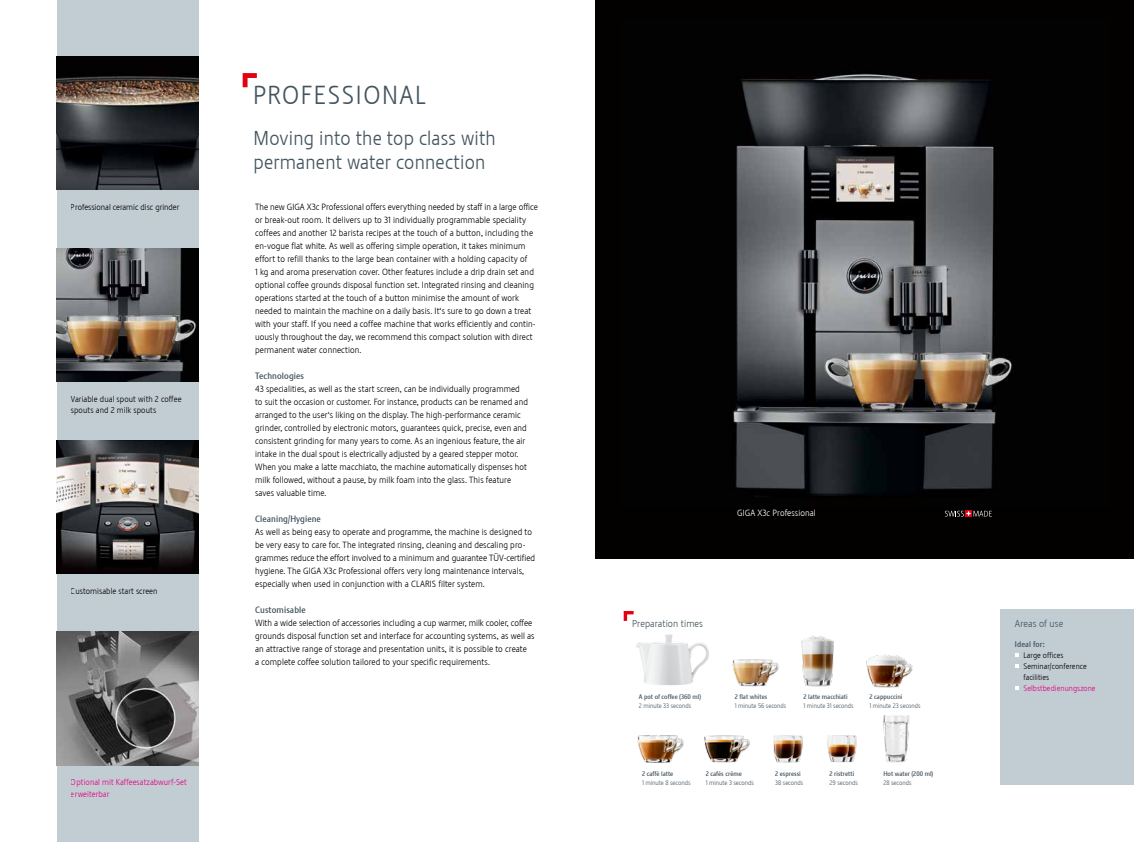
<style>
.page{position:relative;width:1134px;height:842px;background:#fff}
.page>*{position:absolute;margin:0;border:0;box-sizing:border-box;transform-origin:0 0}
.t1{font:26px "Stalemate LF Light";letter-spacing:.06em;color:#43545e}
.t2{font:20px/24px "Stalemate LF Light";letter-spacing:.01em;color:#43545e}
.t3{font:10px "Stalemate LF Light";letter-spacing:.01em;color:#43545e}
.t4{font:9px/13px "Stalemate LF Light";letter-spacing:.01em;color:#000}
.t5{font:9px "Stalemate LF";letter-spacing:.01em;color:#43545e}
.t6{font:9px "Stalemate LF Light";letter-spacing:.01em;color:#fff}
.t7{font:8.5px/11px "Stalemate LF Light";letter-spacing:.005em;color:#000}
.t8{font:8.5px/12px "Stalemate LF Light";letter-spacing:.01em;color:#e5007d}
.t9{font:8px/11px "Stalemate LF Light";letter-spacing:.01em;color:#000}
.t10{font:8px "Stalemate LF Light";letter-spacing:.01em;color:#e5007d}
.t11{font:8px "Stalemate LF";letter-spacing:.01em;color:#43545e}
.t12{font:6.5px "Stalemate LF Light";color:#43545e}
.t13{font:6.5px "Stalemate LF";color:#43545e}
</style>
<div class="page">
<div style="left:1001px;top:609px;width:133px;height:176px;background:#c2ccd3"></div>
<div style="left:595px;top:0;width:539px;height:558px;background:#030100"></div>
<img style="left:733px;top:74px;width:279px;height:422px">
<div style="left:965px;top:510px;width:7px;height:7px;background:#e3000f"></div>
<svg style="left:945px;top:511px;width:47px;height:5px"></svg>
<svg style="left:243px;top:73px;width:14px;height:14px"></svg>
<div style="left:57px;top:0;width:141px;height:842px;background:#c2ccd3"></div>
<img style="left:57px;top:57px;width:141px;height:133px">
<img style="left:57px;top:441px;width:141px;height:133px">
<img style="left:57px;top:248px;width:141px;height:134px">
<img style="left:57px;top:632px;width:141px;height:133px">
<img style="left:855px;top:735px;width:2px;height:20px">
<img style="left:827px;top:735px;width:28px;height:28px">
<img style="left:883px;top:715px;width:27px;height:47px">
<img style="left:795px;top:735px;width:7px;height:27px">
<img style="left:773px;top:735px;width:22px;height:27px">
<img style="left:742px;top:736px;width:8px;height:16px">
<img style="left:704px;top:735px;width:38px;height:27px">
<img style="left:675px;top:736px;width:8px;height:17px">
<img style="left:637px;top:736px;width:38px;height:27px">
<img style="left:827px;top:639px;width:7px;height:47px">
<img style="left:801px;top:635px;width:26px;height:52px">
<img style="left:770px;top:659px;width:8px;height:17px">
<img style="left:732px;top:659px;width:38px;height:27px">
<img style="left:907px;top:663px;width:6px;height:13px">
<img style="left:866px;top:655px;width:41px;height:32px">
<img style="left:636px;top:634px;width:73px;height:51px">
<svg style="left:624px;top:611px;width:10px;height:10px"></svg>
<p class="t7" style="left:71px;top:202px;width:110px">Professional ceramic disc grinder</p>
<p class="t7" style="left:71px;top:393px;width:112px">Variable dual spout with 2 coffee spouts and 2 milk spouts</p>
<p class="t7" style="left:71px;top:585px;width:88px">Customisable start screen</p>
<p class="t8" style="left:71px;top:776px;width:117px">Optional mit Kaffeesatzabwurf-Set erweiterbar</p>
<h1 class="t1" style="left:253px;top:79px;width:175px">PROFESSIONAL</h1>
<h2 class="t2" style="left:254px;top:125px;width:244px">Moving into the top class with permanent water connection</h2>
<p class="t4" style="left:255px;top:200px;width:284px">The new GIGA X3c Professional offers everything needed by staff in a large office or break-out room. It delivers up to 31 individually programmable speciality coffees and another 12 barista recipes at the touch of a button, including the en-vogue flat white. As well as offering simple operation, it takes minimum effort to refill thanks to the large bean container with a holding capacity of<br>1 kg and aroma preservation cover. Other features include a drip drain set and optional coffee grounds disposal function set. Integrated rinsing and cleaning operations started at the touch of a button minimise the amount of work needed to maintain the machine on a daily basis. It‘s sure to go down a treat with your staff. If you need a coffee machine that works efficiently and contin&shy;uously throughout the day, we recommend this compact solution with direct permanent water connection.</p>
<p class="t5" style="left:255px;top:371px;width:50px">Technologies</p>
<p class="t4" style="left:255px;top:382px;width:274px">43 specialities, as well as the start screen, can be individually programmed to suit the occasion or customer. For instance, products can be renamed and arranged to the user‘s liking on the display. The high-performance ceramic grinder, controlled by electronic motors, guarantees quick, precise, even and consistent grinding for many years to come. As an ingenious feature, the air intake in the dual spout is electrically adjusted by a geared stepper motor.<br>When you make a latte macchiato, the machine automatically dispenses hot milk followed, without a pause, by milk foam into the glass. This feature saves valuable time.</p>
<p class="t5" style="left:255px;top:514px;width:67px">Cleaning/Hygiene</p>
<p class="t4" style="left:255px;top:525px;width:281px">As well as being easy to operate and programme, the machine is designed to be very easy to care for. The integrated rinsing, cleaning and descaling pro&shy;grammes reduce the effort involved to a minimum and guarantee TÜV-certified hygiene. The GIGA X3c Professional offers very long maintenance intervals, especially when used in conjunction with a CLARIS filter system.</p>
<p class="t5" style="left:255px;top:605px;width:52px">Customisable</p>
<p class="t4" style="left:255px;top:616px;width:281px">With a wide selection of accessories including a cup warmer, milk cooler, coffee grounds disposal function set and interface for accounting systems, as well as an attractive range of storage and presentation units, it is possible to create<br>a complete coffee solution tailored to your specific requirements.</p>
<p class="t3" style="left:1015px;top:618px;width:50px">Areas of use</p>
<p class="t6" style="left:737px;top:507px;width:80px">GIGA X3c Professional</p>
<p class="t3" style="left:632px;top:618px;width:72px">Preparation times</p>
<p class="t11" style="left:1015px;top:639px;width:31px">Ideal for:</p>
<p class="t9" style="left:1023px;top:649px;width:65px">Large offices<br>Seminar/conference facilities</p>
<p class="t10" style="left:1023px;top:683px;width:74px">Selbstbedienungszone</p>
<p class="t13" style="left:639px;top:693px;width:64px">A pot of coffee (360 ml)</p>
<p class="t12" style="left:639px;top:702px;width:54px">2 minute 33 seconds</p>
<p class="t13" style="left:735px;top:693px;width:34px">2 flat whites</p>
<p class="t12" style="left:735px;top:702px;width:53px">1 minute 56 seconds</p>
<p class="t13" style="left:803px;top:693px;width:46px">2 latte macchiati</p>
<p class="t12" style="left:803px;top:702px;width:52px">1 minute 31 seconds</p>
<p class="t13" style="left:869px;top:693px;width:35px">2 cappuccini</p>
<p class="t12" style="left:869px;top:702px;width:53px">1 minute 23 seconds</p>
<p class="t13" style="left:642px;top:769px;width:33px">2 caffè latte</p>
<p class="t12" style="left:642px;top:778px;width:50px">1 minute 8 seconds</p>
<p class="t13" style="left:706px;top:770px;width:38px">2 cafés crème</p>
<p class="t12" style="left:706px;top:779px;width:50px">1 minute 3 seconds</p>
<p class="t13" style="left:775px;top:770px;width:27px">2 espressi</p>
<p class="t12" style="left:775px;top:779px;width:30px">38 seconds</p>
<p class="t13" style="left:830px;top:770px;width:26px">2 ristretti</p>
<p class="t12" style="left:830px;top:779px;width:30px">29 seconds</p>
<p class="t13" style="left:883px;top:770px;width:52px">Hot water (200 ml)</p>
<p class="t12" style="left:883px;top:779px;width:30px">28 seconds</p>
</div>
